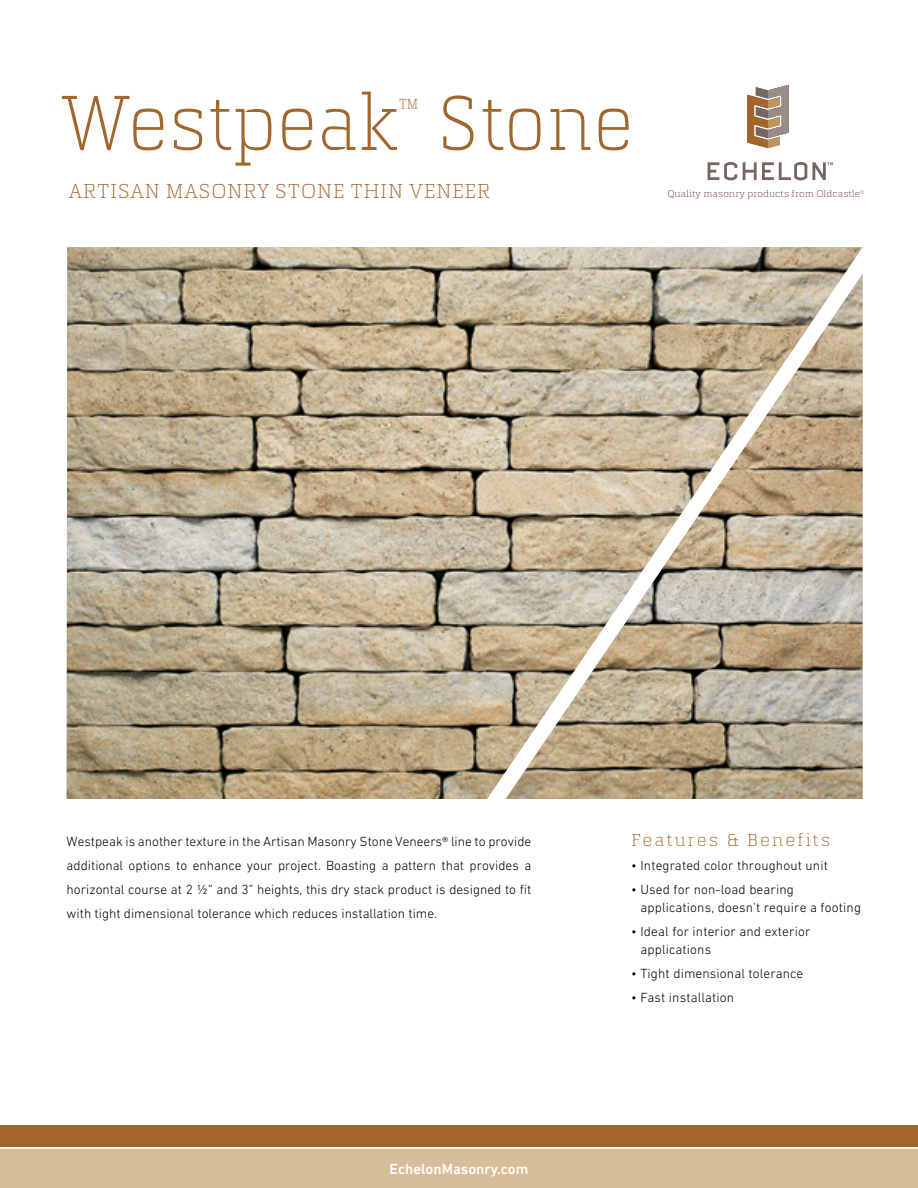
<style>
.page{position:relative;width:918px;height:1188px;background:#fff}
.page>*{position:absolute;margin:0;border:0;box-sizing:border-box;transform-origin:0 0}
.t1{font:300 81px "Quitador Pro";color:#a1672c;scale:.9 1}
.t2{font:300 27.15px "Quitador Pro";color:#a1672c;scale:.9 1}
.t3{font:300 21px "Quitador Pro";letter-spacing:.01em;color:#a1672c}
.t4{font:300 18px "Quitador Pro";letter-spacing:.1em;color:#a1672c}
.t5{font:500 15px "DIN Next W1 G";color:#fff}
.t6{font:300 13.5px/24px "DIN Next W1 G";letter-spacing:.01em;color:#000}
.t7{font:300 9.75px "Quitador Pro";color:#523629}
</style>
<div class="page">
<svg style="left:708px;top:162px;width:29px;height:18px"></svg>
<svg style="left:743px;top:162px;width:90px;height:18px"></svg>
<svg style="left:747px;top:85px;width:42px;height:63px"></svg>
<img style="left:67px;top:247px;width:796px;height:552px">
<img style="left:506px;top:274px;width:357px;height:525px">
<div style="left:0;top:1149px;width:918px;height:39px;background:#d7bd99"></div>
<div style="left:0;top:1125px;width:918px;height:21px;background:#a1672c"></div>
<h1 class="t1" style="left:59px;top:76px;width:378px">Westpeak</h1>
<h2 class="t2" style="left:398px;top:92px;width:25px">™</h2>
<h1 class="t1" style="left:437px;top:76px;width:220px">Stone</h1>
<h3 class="t3" style="left:69px;top:179px;width:424px">ARTISAN MASONRY STONE THIN VENEER</h3>
<p class="t7" style="left:667px;top:188px;width:199px">Quality masonry products from Oldcastle®</p>
<p class="t6" style="left:67px;top:829px;width:466px;text-align:justify">Westpeak is another texture in the Artisan Masonry Stone Veneers® line to provide additional options to enhance your project. Boasting a pattern that provides a horizontal course at 2 ½” and 3” heights, this dry stack product is designed to fit with tight dimensional tolerance which reduces installation time.</p>
<h3 class="t4" style="left:631px;top:829px;width:201px">Features &amp; Benefits</h3>
<p class="t6" style="left:631px;top:853px;width:198px">• Integrated color throughout unit</p>
<p class="t6" style="left:641px;top:880px;width:222px;line-height:18px;text-indent:-9px">• Used for non-load bearing applications, doesn’t require a footing</p>
<p class="t6" style="left:641px;top:922px;width:171px;line-height:18px;text-indent:-9px">• Ideal for interior and exterior applications</p>
<p class="t6" style="left:631px;top:961px;width:174px">• Tight dimensional tolerance</p>
<p class="t6" style="left:631px;top:985px;width:104px">• Fast installation</p>
<p class="t5" style="left:390px;top:1160px;width:140px">EchelonMasonry.com</p>
</div>
